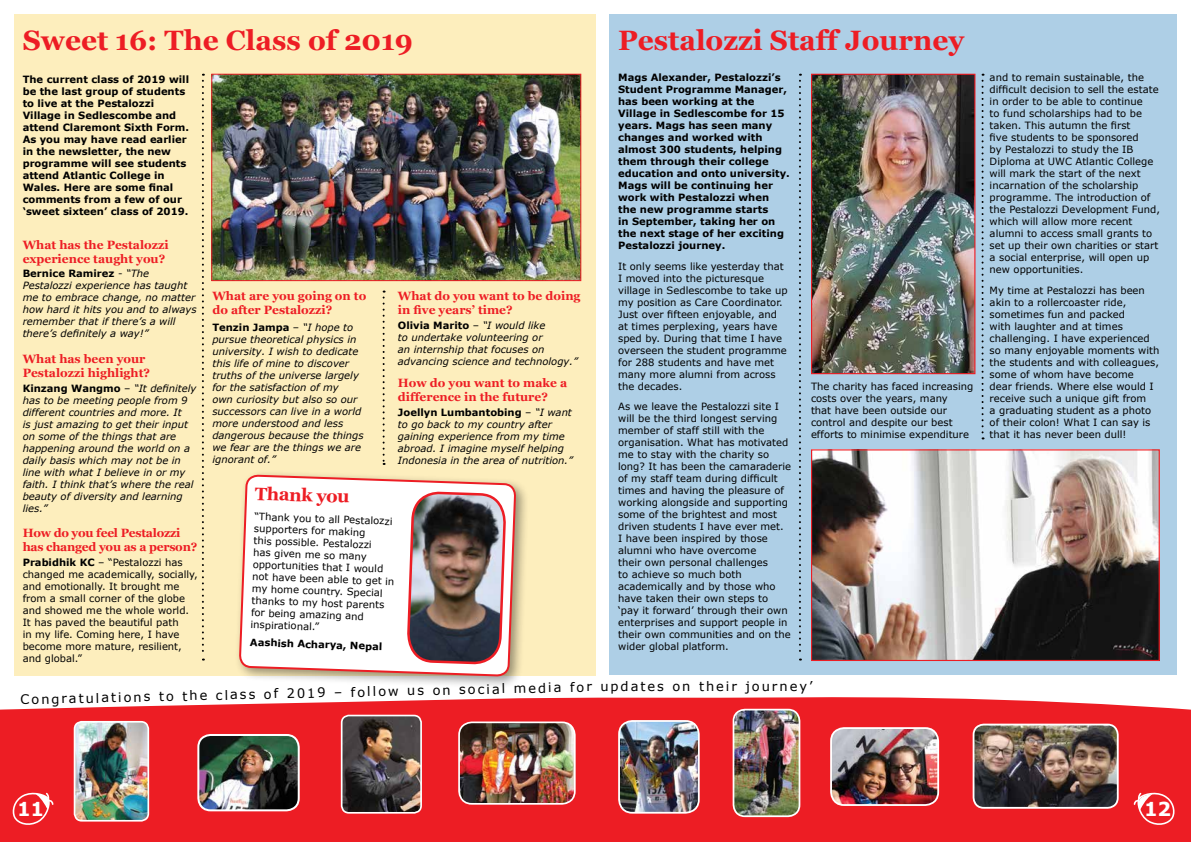
<style>
.page{position:relative;width:1191px;height:842px;background:#fff}
.page>*{position:absolute;margin:0;border:0;box-sizing:border-box;transform-origin:0 0}
.t1{font:700 28px "Georgia";color:#ed1d24}
.t2{font:700 19.2px "Verdana";color:#fff}
.t3{font:700 18px "Georgia";color:#ed1d24}
.t4{font:13px "Verdana";letter-spacing:.15em;color:#000}
.t5{font:700 12px/14px "Georgia";color:#ed1d24}
.t6{font:700 12px/14px "Georgia";letter-spacing:-.02em;color:#ed1d24}
.t7{font:10px/12px "Verdana";color:#000}
.t8{font:italic 10px/12px "Verdana";color:#000}
.t9{font:700 10px/12px "Verdana";color:#000}
.s1{font-weight:700;font-style:normal}
.s2{font-style:normal}
.s3{font-weight:700}
</style>
<div class="page">
<div style="left:0;top:697px;width:1191px;height:145px;background:#ed1d24"></div>
<svg style="left:12px;top:791px;width:42px;height:35px"></svg>
<svg style="left:1132px;top:791px;width:43px;height:35px;background:#ef4248"></svg>
<div style="left:609px;top:14px;width:567px;height:661px;background:#aecfe6"></div>
<img style="left:813px;top:451px;width:344px;height:208px">
<div style="left:811px;top:449px;width:348px;height:212px;border:1px solid #ed1d24"></div>
<div style="left:14px;top:14px;width:581px;height:662px;background:#fdeebd"></div>
<img style="left:213px;top:76px;width:366px;height:203px">
<div style="left:211px;top:74px;width:370px;height:207px;border:1px solid #ed1d24"></div>
<div style="left:234px;top:470px;width:295px;height:220px;background:#000;opacity:.4"></div>
<svg style="left:238px;top:474px;width:279px;height:289px;background:#f9d9d6"></svg>
<img style="left:406px;top:490px;width:101px;height:282px">
<img style="left:813px;top:76px;width:160px;height:296px">
<div style="left:811px;top:74px;width:164px;height:300px;border:1px solid #ed1d24"></div>
<svg style="left:382px;top:291px;width:2px;height:174px"></svg>
<img style="left:198px;top:735px;width:101px;height:75px">
<div style="left:197px;top:734px;width:103px;height:77px;border:2px solid #fff;border-radius:12px"></div>
<img style="left:459px;top:722px;width:116px;height:82px">
<div style="left:458px;top:721px;width:117px;height:84px;border:2px solid #fff;border-radius:13px"></div>
<img style="left:831px;top:728px;width:107px;height:77px">
<div style="left:830px;top:727px;width:109px;height:79px;border:2px solid #fff;border-radius:13px"></div>
<img style="left:619px;top:721px;width:80px;height:92px">
<div style="left:618px;top:720px;width:81px;height:94px;border:2px solid #fff;border-radius:13px"></div>
<img style="left:733px;top:710px;width:66px;height:106px">
<div style="left:732px;top:709px;width:68px;height:108px;border:2px solid #fff;border-radius:11px"></div>
<img style="left:973px;top:724px;width:144px;height:84px">
<div style="left:972px;top:724px;width:146px;height:85px;border:2px solid #fff;border-radius:10px"></div>
<img style="left:75px;top:722px;width:73px;height:99px">
<div style="left:74px;top:721px;width:75px;height:100px;border:2px solid #fff;border-radius:7px"></div>
<svg style="left:981px;top:74px;width:2px;height:365px"></svg>
<svg style="left:799px;top:74px;width:2px;height:586px"></svg>
<svg style="left:202px;top:74px;width:2px;height:586px"></svg>
<img style="left:342px;top:715px;width:79px;height:98px">
<div style="left:341px;top:715px;width:81px;height:99px;border:2px solid #fff;border-radius:7px"></div>
<h1 class="t1" style="left:23px;top:19px;width:392px">Sweet 16: The Class of 2019</h1>
<p class="t9" style="left:23px;top:73px;width:168px">The current class of 2019 will be the last group of students to live at the Pestalozzi<br>Village in Sedlescombe and attend Claremont Sixth Form.<br>As you may have read earlier in the newsletter, the new programme will see students attend Atlantic College in<br>Wales. Here are some final comments from a few of our ‘sweet sixteen’ class of 2019.</p>
<p class="t5" style="left:23px;top:237px;width:147px">What has the Pestalozzi experience taught you?</p>
<p class="t8" style="left:23px;top:268px;width:175px"><span class="s1">Bernice Ramirez</span> <span class="s2">-</span> “The<br>Pestalozzi experience has taught me to embrace change, no matter how hard it hits you and to always remember that if there’s a will there’s definitely a way!”</p>
<p class="t5" style="left:23px;top:351px;width:129px">What has been your<br>Pestalozzi highlight?</p>
<p class="t8" style="left:23px;top:382px;width:175px"><span class="s1">Kinzang Wangmo</span> <span class="s2">–</span> “It definitely has to be meeting people from 9 different countries and more. It<br>is just amazing to get their input on some of the things that are happening around the world on a daily basis which may not be in line with what I believe in or my faith. I think that’s where the real beauty of diversity and learning lies.”</p>
<p class="t6" style="left:23px;top:525px;width:176px">How do you feel Pestalozzi has changed you as a person?</p>
<p class="t7" style="left:23px;top:556px;width:177px"><span class="s3">Prabidhik KC</span> – “Pestalozzi has changed me academically, socially, and emotionally. It brought me from a small corner of the globe and showed me the whole world.<br>It has paved the beautiful path<br>in my life. Coming here, I have become more mature, resilient, and global.”</p>
<p class="t5" style="left:212px;top:288px;width:155px">What are you going on to do after Pestalozzi?</p>
<p class="t8" style="left:212px;top:322px;width:153px"><span class="s1">Tenzin Jampa</span> <span class="s2">–</span> “I hope to pursue theoretical physics in university. I wish to dedicate this life of mine to discover truths of the universe largely for the satisfaction of my<br>own curiosity but also so our successors can live in a world more understood and less dangerous because the things we fear are the things we are ignorant of.”</p>
<h3 class="t3" style="left:256px;top:480px;width:96px;rotate:2deg">Thank you</h3>
<p class="t5" style="left:398px;top:288px;width:184px">What do you want to be doing in five years’ time?</p>
<p class="t8" style="left:398px;top:319px;width:181px"><span class="s1">Olivia Marito</span> <span class="s2">–</span> “I would like<br>to undertake volunteering or<br>an internship that focuses on advancing science and technology.”</p>
<p class="t5" style="left:398px;top:375px;width:171px">How do you want to make a difference in the future?</p>
<p class="t8" style="left:398px;top:406px;width:176px"><span class="s1">Joellyn Lumbantobing</span> <span class="s2">–</span> “I want to go back to my country after gaining experience from my time abroad. I imagine myself helping<br>Indonesia in the area of nutrition.”</p>
<p class="t7" style="left:255px;top:511px;width:144px;rotate:2deg">“Thank you to all Pestalozzi supporters for making<br>this possible. Pestalozzi<br>has given me so many opportunities that I would not have been able to get in my home country. Special thanks to my host parents for being amazing and inspirational.”</p>
<p class="t9" style="left:250px;top:636px;width:134px;rotate:2deg">Aashish Acharya, Nepal</p>
<h1 class="t1" style="left:618px;top:19px;width:347px">Pestalozzi Staff Journey</h1>
<p class="t9" style="left:618px;top:72px;width:173px">Mags Alexander, Pestalozzi’s<br>Student Programme Manager, has been working at the<br>Village in Sedlescombe for 15 years. Mags has seen many changes and worked with almost 300 students, helping them through their college education and onto university.<br>Mags will be continuing her work with Pestalozzi when the new programme starts<br>in September, taking her on the next stage of her exciting<br>Pestalozzi journey.</p>
<p class="t7" style="left:618px;top:260px;width:171px">It only seems like yesterday that<br>I moved into the picturesque village in Sedlescombe to take up my position as Care Coordinator.<br>Just over fifteen enjoyable, and at times perplexing, years have sped by. During that time I have overseen the student programme for 288 students and have met many more alumni from across the decades.</p>
<p class="t7" style="left:618px;top:401px;width:175px">As we leave the Pestalozzi site I will be the third longest serving member of staff still with the organisation. What has motivated me to stay with the charity so long? It has been the camaraderie of my staff team during difficult times and having the pleasure of working alongside and supporting some of the brightest and most driven students I have ever met.<br>I have been inspired by those alumni who have overcome<br>their own personal challenges<br>to achieve so much both academically and by those who have taken their own steps to ‘pay it forward’ through their own enterprises and support people in their own communities and on the wider global platform.</p>
<p class="t7" style="left:811px;top:381px;width:164px">The charity has faced increasing costs over the years, many<br>that have been outside our control and despite our best efforts to minimise expenditure</p>
<h3 class="t4" style="left:20px;top:690px;width:565px;rotate:-1deg">Congratulations to the class of 2019 – follow us on social media fo</h3>
<h3 class="t4" style="left:586px;top:678px;width:228px">r updates on their journey’</h3>
<p class="t7" style="left:989px;top:72px;width:172px">and to remain sustainable, the difficult decision to sell the estate in order to be able to continue<br>to fund scholarships had to be taken. This autumn the first<br>five students to be sponsored<br>by Pestalozzi to study the IB<br>Diploma at UWC Atlantic College will mark the start of the next incarnation of the scholarship programme. The introduction of the Pestalozzi Development Fund, which will allow more recent alumni to access small grants to set up their own charities or start a social enterprise, will open up new opportunities.</p>
<p class="t7" style="left:989px;top:284px;width:171px">My time at Pestalozzi has been akin to a rollercoaster ride, sometimes fun and packed<br>with laughter and at times challenging. I have experienced so many enjoyable moments with the students and with colleagues, some of whom have become<br>dear friends. Where else would I receive such a unique gift from<br>a graduating student as a photo of their colon! What I can say is that it has never been dull!</p>
<h2 class="t2" style="left:17px;top:796px;width:29px">11</h2>
<h2 class="t2" style="left:1144px;top:796px;width:29px">12</h2>
</div>
